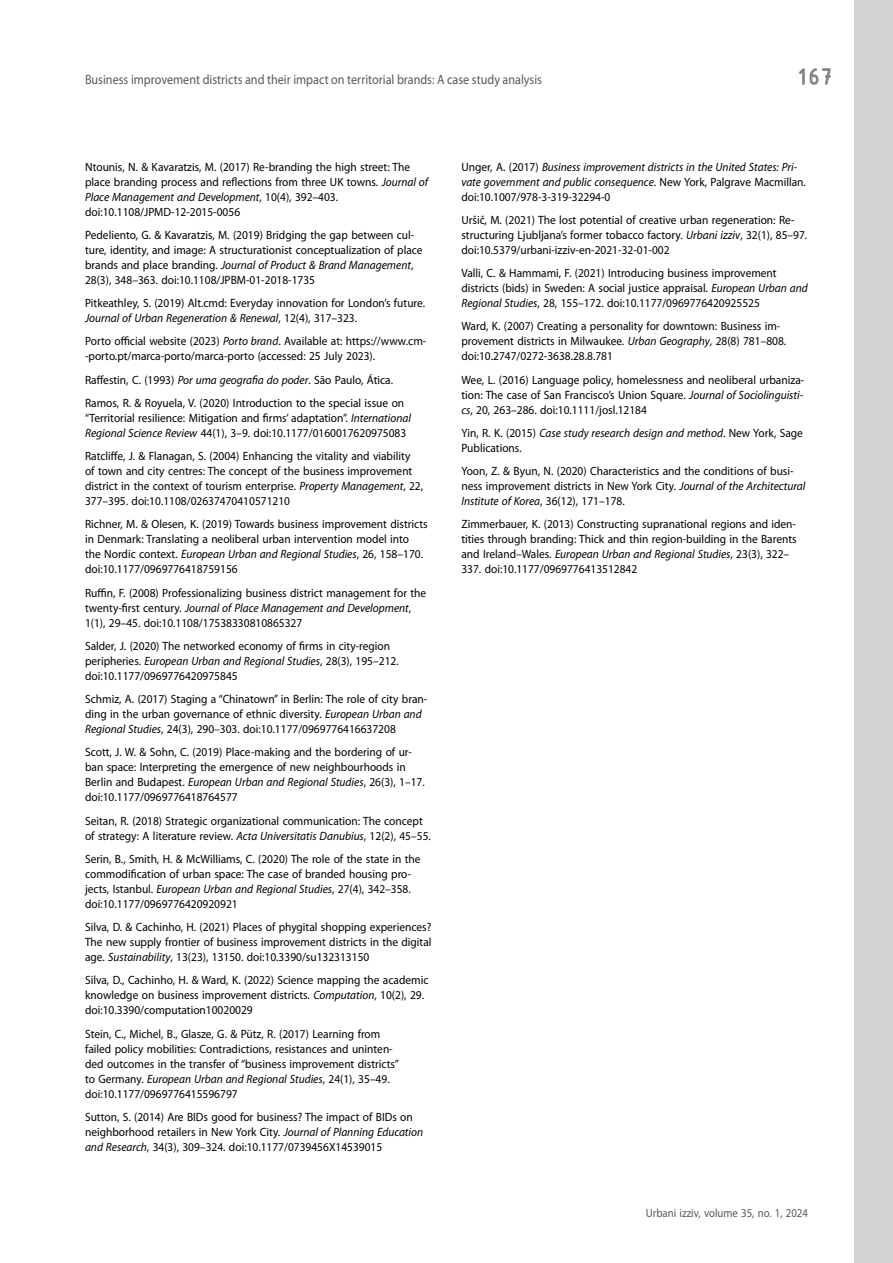
<style>
.page{position:relative;width:893px;height:1263px;background:#fff}
.page>*{position:absolute;margin:0;border:0;box-sizing:border-box;transform-origin:0 0}
.t1{font:24px "ISOCTEUR";color:#808285}
.t2{font:13.5px "Myriad Pro";color:#58595b;scale:.9 1}
.t3{font:12px/15px "Myriad Pro";color:#000;scale:.95 1}
.t4{font:italic 12px/15px "Myriad Pro";color:#000;scale:.95 1}
.t5{font:12px "Myriad Pro";color:#58595b;scale:.9 1}
.s1{font-style:italic}
.s2{font-style:normal}
</style>
<div class="page">
<svg style="left:799px;top:68px;width:32px;height:17px"></svg>
<div style="left:855px;top:0;width:38px;height:1263px;background:#d1d3d4"></div>
<p class="t2" style="left:85px;top:72px;width:509px">Business improvement districts and their impact on territorial brands: A case study analysis</p>
<h1 class="t1" style="left:793px;top:61px;width:43px">167</h1>
<p class="t3" style="left:85px;top:159px;width:363px">Ntounis, N. &amp; Kavaratzis, M. (2017) Re-branding the high street: The place branding process and reflections from three UK towns. <span class="s1">Journal of Place Management and Development</span>, 10(4), 392–403. doi:10.1108/JPMD-12-2015-0056</p>
<p class="t3" style="left:85px;top:228px;width:357px">Pedeliento, G. &amp; Kavaratzis, M. (2019) Bridging the gap between cul&shy;ture, identity, and image: A structurationist conceptualization of place brands and place branding. <span class="s1">Journal of Product &amp; Brand Management</span>, 28(3), 348–363. doi:10.1108/JPBM-01-2018-1735</p>
<p class="t3" style="left:85px;top:296px;width:360px">Pitkeathley, S. (2019) Alt.cmd: Everyday innovation for London’s future.<br><span class="s1">Journal of Urban Regeneration &amp; Renewal</span>, 12(4), 317–323.</p>
<p class="t3" style="left:85px;top:334px;width:361px">Porto official website (2023) <span class="s1">Porto brand</span>. Available at: https://www.cm--porto.pt/marca-porto/marca-porto (accessed: 25 July 2023).</p>
<p class="t3" style="left:85px;top:368px;width:338px;line-height:23.2px">Raffestin, C. (1993) <span class="s1">Por uma geografia do poder</span>. São Paulo, Ática.<br>Ramos, R. &amp; Royuela, V. (2020) Introduction to the special issue on</p>
<p class="t3" style="left:85px;top:411px;width:345px">“Territorial resilience: Mitigation and firms’ adaptation”. <span class="s1">International<br>Regional Science Review</span> 44(1), 3–9. doi:10.1177/0160017620975083</p>
<p class="t3" style="left:85px;top:449px;width:357px">Ratcliffe, J. &amp; Flanagan, S. (2004) Enhancing the vitality and viability<br>of town and city centres: The concept of the business improvement district in the context of tourism enterprise. <span class="s1">Property Management</span>, 22, 377–395. doi:10.1108/02637470410571210</p>
<p class="t3" style="left:85px;top:517px;width:362px">Richner, M. &amp; Olesen, K. (2019) Towards business improvement districts in Denmark: Translating a neoliberal urban intervention model into the Nordic context. <span class="s1">European Urban and Regional Studies</span>, 26, 158–170. doi:10.1177/0969776418759156</p>
<p class="t3" style="left:85px;top:585px;width:361px">Ruffin, F. (2008) Professionalizing business district management for the twenty-first century. <span class="s1">Journal of Place Management and Development</span>,<br>1(1), 29–45. doi:10.1108/17538330810865327</p>
<p class="t3" style="left:85px;top:639px;width:332px">Salder, J. (2020) The networked economy of firms in city-region peripheries. <span class="s1">European Urban and Regional Studies</span>, 28(3), 195–212. doi:10.1177/0969776420975845</p>
<p class="t3" style="left:85px;top:692px;width:362px">Schmiz, A. (2017) Staging a “Chinatown” in Berlin: The role of city bran&shy;ding in the urban governance of ethnic diversity. <span class="s1">European Urban and<br>Regional Studies</span>, 24(3), 290–303. doi:10.1177/0969776416637208</p>
<p class="t3" style="left:85px;top:745px;width:359px">Scott, J. W. &amp; Sohn, C. (2019) Place-making and the bordering of ur&shy;ban space: Interpreting the emergence of new neighbourhoods in Berlin and Budapest. <span class="s1">European Urban and Regional Studies</span>, 26(3), 1–17. doi:10.1177/0969776418764577</p>
<p class="t3" style="left:85px;top:813px;width:366px">Seitan, R. (2018) Strategic organizational communication: The concept of strategy: A literature review. <span class="s1">Acta Universitatis Danubius</span>, 12(2), 45–55.</p>
<p class="t3" style="left:85px;top:852px;width:355px">Serin, B., Smith, H. &amp; McWilliams, C. (2020) The role of the state in the commodification of urban space: The case of branded housing pro&shy;jects, Istanbul. <span class="s1">European Urban and Regional Studies</span>, 27(4), 342–358. doi:10.1177/0969776420920921</p>
<p class="t3" style="left:85px;top:920px;width:366px;text-align:justify">Silva, D. &amp; Cachinho, H. (2021) Places of phygital shopping experiences?<br>The new supply frontier of business improvement districts in the digital age. <span class="s1">Sustainability</span>, 13(23), 13150. doi:10.3390/su132313150</p>
<p class="t3" style="left:85px;top:973px;width:363px">Silva, D., Cachinho, H. &amp; Ward, K. (2022) Science mapping the academic knowledge on business improvement districts. <span class="s1">Computation</span>, 10(2), 29. doi:10.3390/computation10020029</p>
<p class="t3" style="left:85px;top:1026px;width:332px">Stein, C., Michel, B., Glasze, G. &amp; Pütz, R. (2017) Learning from failed policy mobilities: Contradictions, resistances and uninten&shy;ded outcomes in the transfer of “business improvement districts” to Germany. <span class="s1">European Urban and Regional Studies</span>, 24(1), 35–49. doi:10.1177/0969776415596797</p>
<p class="t3" style="left:85px;top:1110px;width:357px">Sutton, S. (2014) Are BIDs good for business? The impact of BIDs on neighborhood retailers in New York City. <span class="s1">Journal of Planning Education and Research</span>, 34(3), 309–324. doi:10.1177/0739456X14539015</p>
<p class="t4" style="left:461px;top:159px;width:364px"><span class="s2">Unger, A. (2017)</span> Business improvement districts in the United States: Pri&shy;vate government and public consequence<span class="s2">. New York, Palgrave Macmillan. doi:10.1007/978-3-319-32294-0</span></p>
<p class="t3" style="left:461px;top:213px;width:366px">Uršič, M. (2021) The lost potential of creative urban regeneration: Re&shy;structuring Ljubljana’s former tobacco factory. <span class="s1">Urbani izziv</span>, 32(1), 85–97. doi:10.5379/urbani-izziv-en-2021-32-01-002</p>
<p class="t3" style="left:461px;top:266px;width:366px">Valli, C. &amp; Hammami, F. (2021) Introducing business improvement districts (bids) in Sweden: A social justice appraisal. <span class="s1">European Urban and<br>Regional Studies</span>, 28, 155–172. doi:10.1177/0969776420925525</p>
<p class="t3" style="left:461px;top:319px;width:343px">Ward, K. (2007) Creating a personality for downtown: Business im&shy;provement districts in Milwaukee. <span class="s1">Urban Geography</span>, 28(8) 781–808. doi:10.2747/0272-3638.28.8.781</p>
<p class="t3" style="left:461px;top:372px;width:362px;text-align:justify">Wee, L. (2016) Language policy, homelessness and neoliberal urbaniza&shy;tion: The case of San Francisco’s Union Square. <span class="s1">Journal of Sociolinguisti&shy;cs</span>, 20, 263–286. doi:10.1111/josl.12184</p>
<p class="t3" style="left:461px;top:426px;width:361px">Yin, R. K. (2015) <span class="s1">Case study research design and method</span>. New York, Sage<br>Publications.</p>
<p class="t3" style="left:461px;top:464px;width:364px">Yoon, Z. &amp; Byun, N. (2020) Characteristics and the conditions of busi&shy;ness improvement districts in New York City. <span class="s1">Journal of the Architectural<br>Institute of Korea</span>, 36(12), 171–178.</p>
<p class="t3" style="left:461px;top:517px;width:354px">Zimmerbauer, K. (2013) Constructing supranational regions and iden&shy;tities through branding: Thick and thin region-building in the Barents and Ireland–Wales. <span class="s1">European Urban and Regional Studies</span>, 23(3), 322– 337. doi:10.1177/0969776413512842</p>
<p class="t5" style="left:646px;top:1206px;width:182px">Urbani izziv, volume 35, no. 1, 2024</p>
</div>
